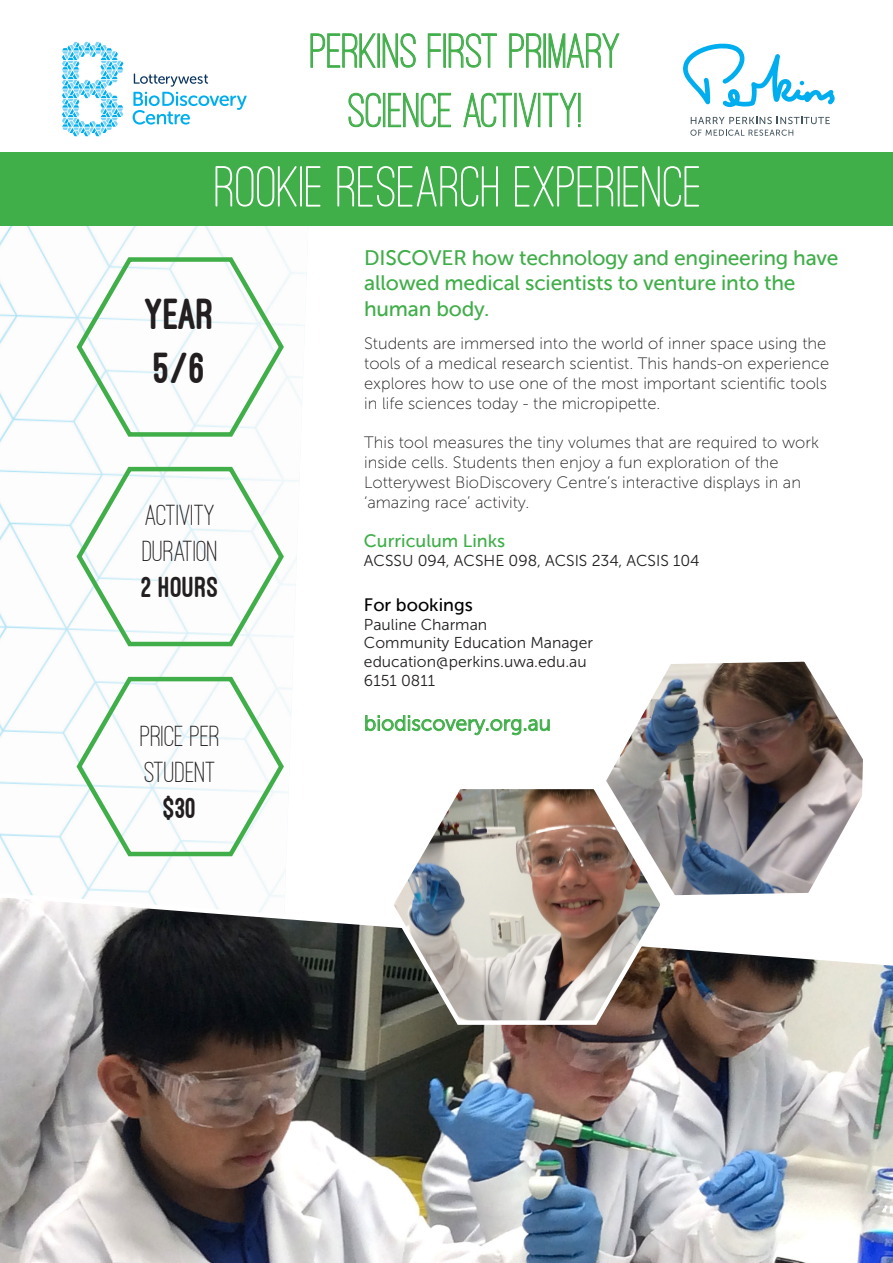
<style>
.page{position:relative;width:893px;height:1263px;background:#fff}
.page>*{position:absolute;margin:0;border:0;box-sizing:border-box;transform-origin:0 0}
.t1{font:500 60px "Ostrich Sans Rounded";color:#fff}
.t2{font:500 49.5px/59.4px "Ostrich Sans";color:#40ae49;text-align:center}
.t3{font:800 45px "Ostrich Sans";color:#231f20}
.t4{font:500 30px "Ostrich Sans";color:#231f20}
.t5{font:800 30px "Ostrich Sans";color:#231f20}
.t6{font:21px/25.2px "Museo Sans 500";letter-spacing:-.01em;color:#40ae49}
.t7{font:21px "Museo Sans 300";color:#40ae49}
.t8{font:18px "Museo Sans 500";color:#40ae49}
.t9{font:18px "Museo Sans 500";color:#000}
.t10{font:16.5px/19.8px "Museo Sans 100";color:#231f20}
.t11{font:15.75px "Museo Sans 300";color:#231f20}
</style>
<div class="page">
<img style="left:0;top:225px;width:310px;height:655px">
<div style="left:0;top:152px;width:893px;height:73px;background:#40ae49"></div>
<svg style="left:74px;top:253px;width:213px;height:186px"></svg>
<svg style="left:74px;top:463px;width:213px;height:185px"></svg>
<svg style="left:74px;top:673px;width:213px;height:185px"></svg>
<img style="left:0;top:880px;width:893px;height:383px">
<img style="left:386px;top:789px;width:282px;height:238px">
<img style="left:598px;top:661px;width:283px;height:241px">
<svg style="left:133px;top:74px;width:114px;height:51px"></svg>
<svg style="left:62px;top:42px;width:61px;height:94px"></svg>
<svg style="left:690px;top:130px;width:103px;height:6px"></svg>
<svg style="left:683px;top:43px;width:152px;height:64px"></svg>
<svg style="left:691px;top:117px;width:139px;height:7px"></svg>
<svg style="left:310px;top:33px;width:66px;height:35px"></svg>
<div style="left:378px;top:34px;width:2px;height:34px;border:1px solid #40ae49"></div>
<svg style="left:383px;top:33px;width:33px;height:35px"></svg>
<svg style="left:428px;top:33px;width:13px;height:35px"></svg>
<div style="left:444px;top:34px;width:2px;height:34px;border:1px solid #40ae49"></div>
<svg style="left:449px;top:33px;width:48px;height:35px"></svg>
<svg style="left:509px;top:33px;width:32px;height:35px"></svg>
<div style="left:544px;top:34px;width:2px;height:34px;border:1px solid #40ae49"></div>
<svg style="left:548px;top:33px;width:72px;height:35px"></svg>
<svg style="left:348px;top:93px;width:33px;height:34px"></svg>
<div style="left:383px;top:93px;width:2px;height:34px;border:1px solid #40ae49"></div>
<svg style="left:388px;top:93px;width:63px;height:34px"></svg>
<svg style="left:463px;top:93px;width:49px;height:34px"></svg>
<div style="left:514px;top:93px;width:2px;height:34px;border:1px solid #40ae49"></div>
<svg style="left:518px;top:93px;width:19px;height:34px"></svg>
<div style="left:538px;top:93px;width:2px;height:34px;border:1px solid #40ae49"></div>
<svg style="left:543px;top:93px;width:37px;height:34px"></svg>
<svg style="left:365px;top:715px;width:185px;height:20px"></svg>
<p class="t2" style="left:310px;top:22px;width:312px">PERKINS FIRST PRIMARY<br>SCIENCE ACTIVITY!</p>
<p class="t1" style="left:215px;top:151px;width:489px">ROOKIE RESEARCH EXPERIENCE</p>
<p class="t3" style="left:146px;top:290px;width:70px">YEAR</p>
<p class="t3" style="left:154px;top:344px;width:54px">5/6</p>
<p class="t4" style="left:145px;top:501px;width:72px">ACTIVITY</p>
<p class="t4" style="left:142px;top:537px;width:77px">DURATION</p>
<p class="t5" style="left:141px;top:571px;width:79px">2 HOURS</p>
<p class="t4" style="left:141px;top:721px;width:81px">PRICE PER</p>
<p class="t4" style="left:144px;top:757px;width:73px">STUDENT</p>
<p class="t5" style="left:163px;top:792px;width:35px">$30</p>
<p class="t6" style="left:364px;top:245px;width:476px">DISCOVER how technology and engineering have allowed medical scientists to venture into the human body.</p>
<p class="t10" style="left:364px;top:334px;width:466px">Students are immersed into the world of inner space using the tools of a medical research scientist. This hands-on experience explores how to use one of the most important scientific tools in life sciences today - the micropipette.</p>
<p class="t10" style="left:364px;top:433px;width:456px">This tool measures the tiny volumes that are required to work inside cells. Students then enjoy a fun exploration of the Lotterywest BioDiscovery Centre’s interactive displays in an ‘amazing race’ activity.</p>
<p class="t8" style="left:364px;top:531px;width:143px">Curriculum Links</p>
<p class="t11" style="left:364px;top:552px;width:337px">ACSSU 094, ACSHE 098, ACSIS 234, ACSIS 104</p>
<p class="t9" style="left:364px;top:595px;width:110px">For bookings</p>
<p class="t11" style="left:364px;top:616px;width:125px">Pauline Charman</p>
<p class="t11" style="left:364px;top:634px;width:231px">Community Education Manager</p>
<p class="t11" style="left:364px;top:653px;width:224px">education@perkins.uwa.edu.au</p>
<p class="t11" style="left:364px;top:672px;width:73px">6151 0811</p>
<p class="t7" style="left:364px;top:712px;width:189px">biodiscovery.org.au</p>
</div>
